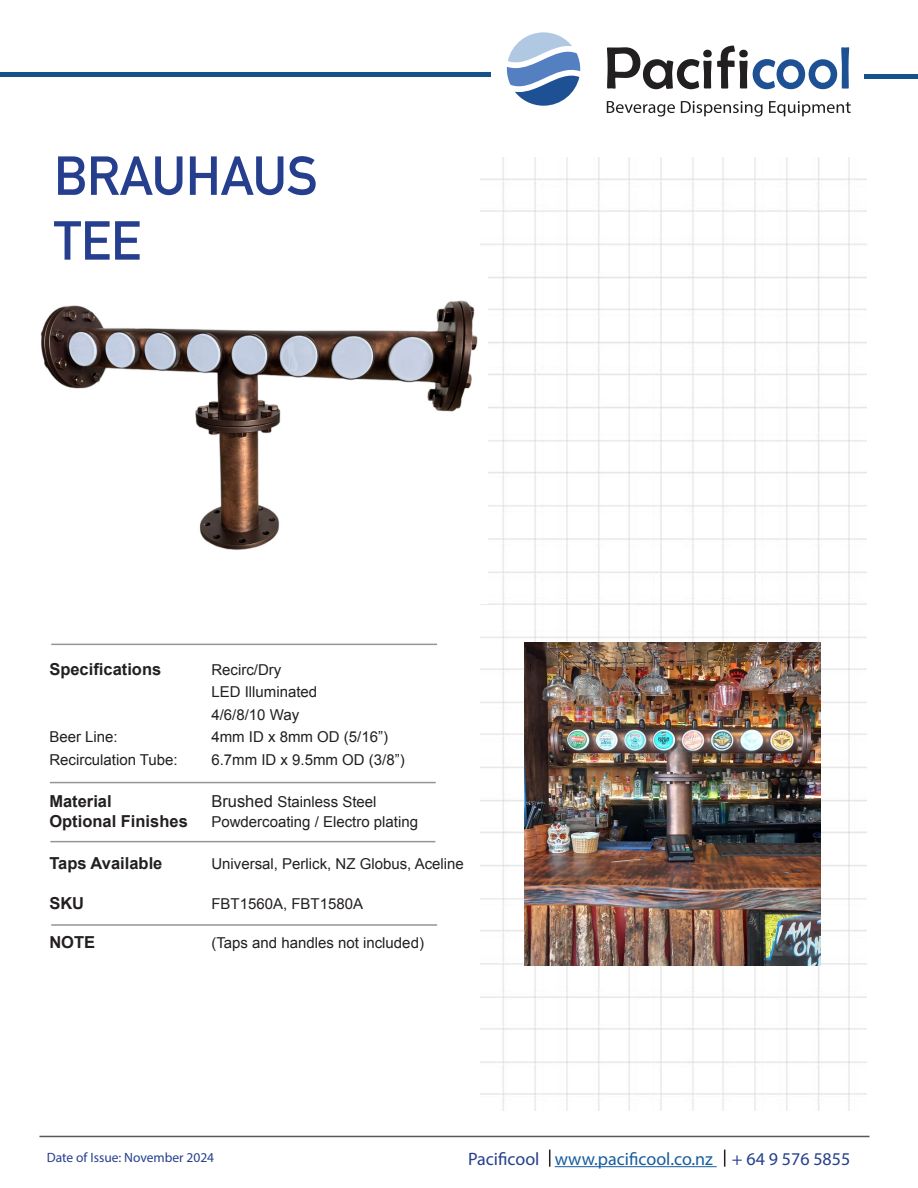
<style>
.page{position:relative;width:918px;height:1188px;background:#fff}
.page>*{position:absolute;margin:0;border:0;box-sizing:border-box;transform-origin:0 0}
.t1{font:700 54px/64.8px "DIN Alternate";color:#253f8e}
.Page_Section_Title_-_Black{font:18px "Myriad Pro";color:#253f8e}
.t2{font:700 16.5px "Arial";color:#231f20}
.t3{font:15px "Arial";color:#231f20}
.Page_Section_Title_-_Black-2{font:13.5px "Myriad Pro";color:#253f8e}
.s1{font-size:16.5px}
.s2{color:#175d9e}
</style>
<div class="page">
<img style="left:481px;top:157px;width:386px;height:953px">
<hr style="left:51px;top:644px;width:386px;height:1px;background:#939598">
<hr style="left:39px;top:1136px;width:831px;height:1px;background:#57585a">
<hr style="left:50px;top:841px;width:385px;height:1px;background:#939598">
<hr style="left:50px;top:782px;width:386px;height:1px;background:#939598">
<img style="left:40px;top:261px;width:447px;height:342px">
<hr style="left:555px;top:1166px;width:162px;height:1px;background:#175d9e">
<svg style="left:724px;top:1150px;width:1px;height:17px"></svg>
<svg style="left:549px;top:1150px;width:1px;height:17px"></svg>
<hr style="left:51px;top:924px;width:386px;height:2px;background:#939598">
<img style="left:525px;top:643px;width:295px;height:322px">
<svg style="left:507px;top:32px;width:73px;height:74px"></svg>
<svg style="left:607px;top:46px;width:242px;height:43px"></svg>
<svg style="left:607px;top:101px;width:68px;height:16px"></svg>
<svg style="left:681px;top:101px;width:82px;height:16px"></svg>
<svg style="left:769px;top:101px;width:82px;height:15px"></svg>
<div style="left:0;top:72px;width:491px;height:5px;background:#14528e"></div>
<div style="left:865px;top:74px;width:53px;height:5px;background:#14528e"></div>
<p class="t1" style="left:54px;top:140px;width:265px">BRAUHAUS<br>TEE</p>
<p class="t2" style="left:49px;top:658px;width:113px">Specifications</p>
<p class="t3" style="left:211px;top:659px;width:71px">Recirc/Dry</p>
<p class="t3" style="left:211px;top:682px;width:107px">LED Illuminated</p>
<p class="t3" style="left:211px;top:704px;width:89px">4/6/8/10 Way</p>
<p class="t3" style="left:49px;top:727px;width:70px">Beer Line:</p>
<p class="t3" style="left:211px;top:727px;width:178px">4mm ID x 8mm OD (5/16”)</p>
<p class="t3" style="left:49px;top:749px;width:130px">Recirculation Tube:</p>
<p class="t3" style="left:211px;top:749px;width:195px">6.7mm ID x 9.5mm OD (3/8”)</p>
<p class="t2" style="left:49px;top:790px;width:64px">Material</p>
<p class="t3" style="left:211px;top:792px;width:167px"><span class="s1">Brushed</span> Stainless Steel</p>
<p class="t2" style="left:49px;top:810px;width:140px">Optional Finishes</p>
<p class="t3" style="left:211px;top:812px;width:208px">Powdercoating / Electro plating</p>
<p class="t2" style="left:49px;top:852px;width:115px">Taps Available</p>
<p class="t3" style="left:211px;top:854px;width:254px">Universal, Perlick, NZ Globus, Aceline</p>
<p class="t2" style="left:49px;top:892px;width:36px">SKU</p>
<p class="t3" style="left:211px;top:893px;width:153px">FBT1560A, FBT1580A</p>
<p class="t2" style="left:49px;top:931px;width:47px">NOTE</p>
<p class="t3" style="left:211px;top:933px;width:214px">(Taps and handles not included)</p>
<p class="Page_Section_Title_-_Black-2" style="left:47px;top:1149px;width:169px">Date of Issue: November 2024</p>
<p class="Page_Section_Title_-_Black" style="left:468px;top:1148px;width:384px">Pacificool <span class="s2">www.pacificool.co.nz</span> + 64 9 576 5855</p>
</div>
